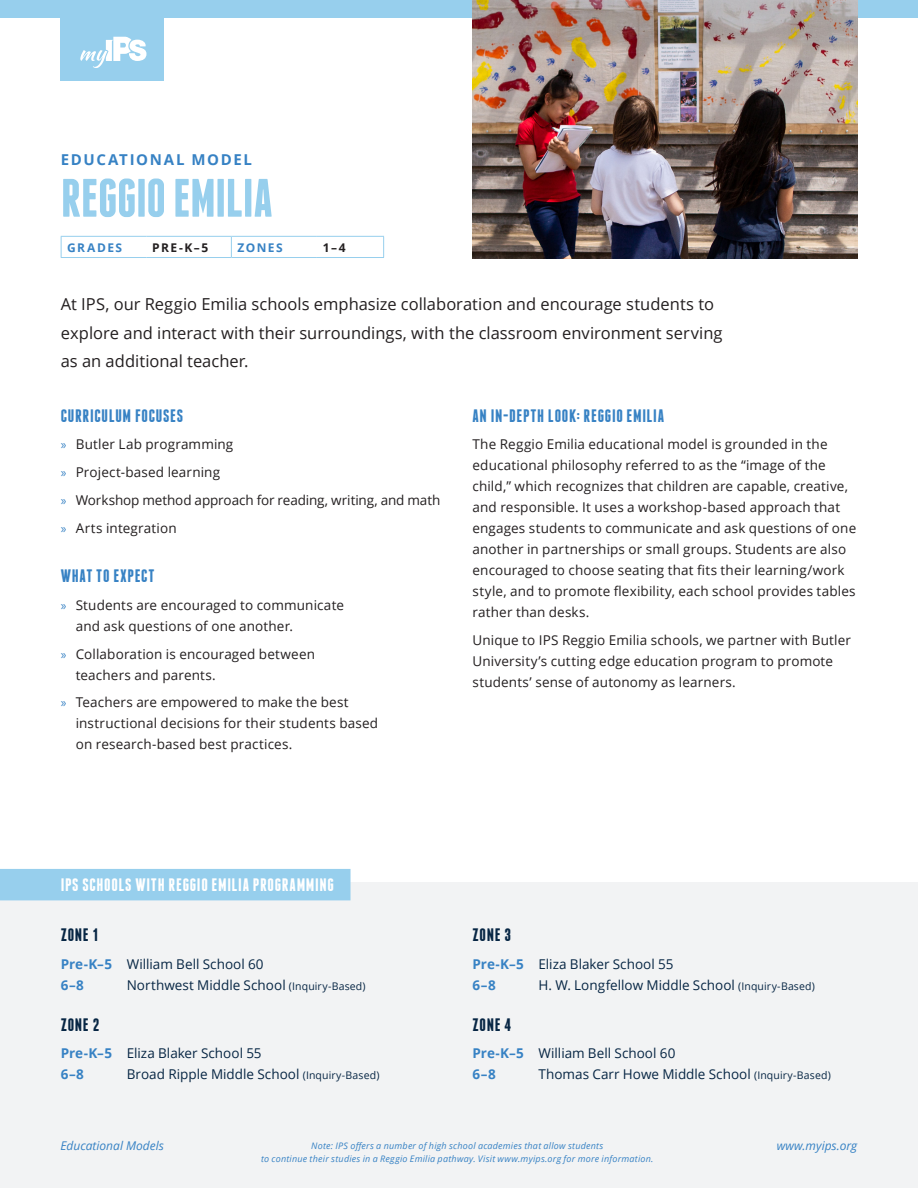
<style>
.page{position:relative;width:918px;height:1188px;background:#fff}
.page>*{position:absolute;margin:0;border:0;box-sizing:border-box;transform-origin:0 0}
.t1{font:700 54px "Franchise";letter-spacing:-.01em;color:#97cfed}
.Subhead{font:700 18px "Franchise";letter-spacing:.04em;color:#3782c4}
.Curriculum_Focus{font:700 18px "Franchise";letter-spacing:.04em;color:#fff}
.Subhead-2{font:700 18px "Franchise";letter-spacing:.035em;color:#072644}
.Intro_Copy{font:16.5px/28.5px "Open Sans";color:#231f20}
.t2{font:700 15px "Open Sans";letter-spacing:.11em;color:#3782c4}
.Body_Copy{font:13.5px/21px "Open Sans";letter-spacing:.01em;color:#231f20}
.Body_Copy-2{font:13.5px "Open Sans";color:#072644}
.Body_Copy-3{font:13.5px "Open Sans";letter-spacing:-.01em;color:#231f20}
.Body_Copy-4{font:700 13.5px "Open Sans";color:#3782c4}
.t3{font:italic 12px "Open Sans";color:#3782c4}
.t4{font:700 12px "Open Sans";letter-spacing:.12em;color:#3782c4}
.t5{font:700 12px "Open Sans";color:#231f20}
.Note{font:italic 9px/13.5px "Open Sans";letter-spacing:.025em;color:#3782c4;text-align:center}
.s1{font-family:"Myriad Pro";color:#3782c4}
.s2{font-weight:700;color:#3782c4}
.s3{font-size:10.5px}
</style>
<div class="page">
<div style="left:0;top:0;width:918px;height:17px;background:#97cfed"></div>
<div style="left:0;top:883px;width:918px;height:305px;background:#f2f3f4"></div>
<img style="left:472px;top:0;width:385px;height:259px">
<div style="left:61px;top:0;width:103px;height:81px;background:#97cfed"></div>
<svg style="left:80px;top:37px;width:66px;height:31px"></svg>
<div style="left:0;top:869px;width:351px;height:31px;background:#97cfed"></div>
<hr style="left:61px;top:236px;width:85px;height:1px;background:#97cfed">
<svg style="left:61px;top:237px;width:1px;height:20px"></svg>
<hr style="left:146px;top:236px;width:85px;height:1px;background:#97cfed">
<hr style="left:231px;top:236px;width:86px;height:1px;background:#97cfed">
<hr style="left:317px;top:236px;width:67px;height:1px;background:#97cfed">
<svg style="left:383px;top:237px;width:1px;height:20px"></svg>
<hr style="left:61px;top:257px;width:85px;height:1px;background:#97cfed">
<hr style="left:146px;top:257px;width:85px;height:1px;background:#97cfed">
<hr style="left:231px;top:257px;width:86px;height:1px;background:#97cfed">
<hr style="left:317px;top:257px;width:67px;height:1px;background:#97cfed">
<svg style="left:231px;top:237px;width:1px;height:20px"></svg>
<p class="t2" style="left:61px;top:149px;width:193px">EDUCATIONAL MODEL</p>
<p class="t1" style="left:61px;top:173px;width:214px">REGGIO EMILIA</p>
<p class="t4" style="left:67px;top:239px;width:57px">GRADES</p>
<p class="t5" style="left:152px;top:239px;width:58px">PRE-K–5</p>
<p class="t4" style="left:237px;top:239px;width:47px">ZONES</p>
<p class="t5" style="left:323px;top:239px;width:24px">1–4</p>
<p class="Intro_Copy" style="left:61px;top:290px;width:663px">At IPS, our Reggio Emilia schools emphasize collaboration and encourage students to explore and interact with their surroundings, with the classroom environment serving as an additional teacher.</p>
<p class="Subhead" style="left:61px;top:407px;width:124px">CURRICULUM FOCUSES</p>
<p class="Body_Copy" style="left:61px;top:434px;width:174px"><span class="s1">»</span> Butler Lab programming</p>
<p class="Body_Copy" style="left:61px;top:461px;width:161px"><span class="s1">»</span> Project-based learning</p>
<p class="Body_Copy-3" style="left:61px;top:491px;width:381px"><span class="s1">»</span> Workshop method approach for reading, writing, and math</p>
<p class="Body_Copy" style="left:61px;top:517px;width:117px"><span class="s1">»</span> Arts integration</p>
<p class="Subhead" style="left:61px;top:567px;width:95px">WHAT TO EXPECT</p>
<p class="Body_Copy" style="left:76px;top:594px;width:270px;text-indent:-15px"><span class="s1">»</span> Students are encouraged to communicate and ask questions of one another.</p>
<p class="Body_Copy" style="left:76px;top:643px;width:241px;text-indent:-15px"><span class="s1">»</span> Collaboration is encouraged between teachers and parents.</p>
<p class="Body_Copy" style="left:76px;top:692px;width:304px;text-indent:-15px"><span class="s1">»</span> Teachers are empowered to make the best instructional decisions for their students based on research-based best practices.</p>
<p class="Subhead" style="left:472px;top:407px;width:193px">AN IN-DEPTH LOOK: REGGIO EMILIA</p>
<p class="Body_Copy" style="left:472px;top:434px;width:385px">The Reggio Emilia educational model is grounded in the educational philosophy referred to as the “image of the child,” which recognizes that children are capable, creative, and responsible. It uses a workshop-based approach that engages students to communicate and ask questions of one another in partnerships or small groups. Students are also encouraged to choose seating that fits their learning/work style, and to promote flexibility, each school provides tables rather than desks.</p>
<p class="Body_Copy" style="left:472px;top:629px;width:380px">Unique to IPS Reggio Emilia schools, we partner with Butler<br>University’s cutting edge education program to promote students’ sense of autonomy as learners.</p>
<p class="Curriculum_Focus" style="left:61px;top:876px;width:275px">IPS SCHOOLS WITH REGGIO EMILIA PROGRAMMING</p>
<p class="Subhead-2" style="left:61px;top:927px;width:39px">ZONE 1</p>
<p class="Body_Copy-2" style="left:61px;top:955px;width:204px"><span class="s2">Pre-K–5</span> William Bell School 60</p>
<p class="Body_Copy-4" style="left:61px;top:976px;width:25px">6–8</p>
<p class="Body_Copy-2" style="left:127px;top:976px;width:240px">Northwest Middle School <span class="s3">(Inquiry-Based)</span></p>
<p class="Subhead-2" style="left:61px;top:1016px;width:40px">ZONE 2</p>
<p class="Body_Copy-2" style="left:61px;top:1044px;width:202px"><span class="s2">Pre-K–5</span> Eliza Blaker School 55</p>
<p class="Body_Copy-4" style="left:61px;top:1065px;width:25px">6–8</p>
<p class="Body_Copy-2" style="left:127px;top:1065px;width:254px">Broad Ripple Middle School <span class="s3">(Inquiry-Based)</span></p>
<p class="Subhead-2" style="left:472px;top:927px;width:40px">ZONE 3</p>
<p class="Body_Copy-2" style="left:472px;top:955px;width:202px"><span class="s2">Pre-K–5</span> Eliza Blaker School 55</p>
<p class="Body_Copy-4" style="left:472px;top:976px;width:25px">6–8</p>
<p class="Body_Copy-2" style="left:538px;top:976px;width:278px">H. W. Longfellow Middle School <span class="s3">(Inquiry-Based)</span></p>
<p class="Subhead-2" style="left:472px;top:1016px;width:40px">ZONE 4</p>
<p class="Body_Copy-2" style="left:472px;top:1044px;width:204px"><span class="s2">Pre-K–5</span> William Bell School 60</p>
<p class="Body_Copy-4" style="left:472px;top:1065px;width:25px">6–8</p>
<p class="Body_Copy-2" style="left:538px;top:1065px;width:294px">Thomas Carr Howe Middle School <span class="s3">(Inquiry-Based)</span></p>
<p class="t3" style="left:60px;top:1137px;width:105px">Educational Models</p>
<p class="t3" style="left:777px;top:1137px;width:82px">www.myips.org</p>
<p class="Note" style="left:261px;top:1139px;width:394px">Note: IPS offers a number of high school academies that allow students<br>to continue their studies in a Reggio Emilia pathway. Visit www.myips.org for more information.</p>
</div>
